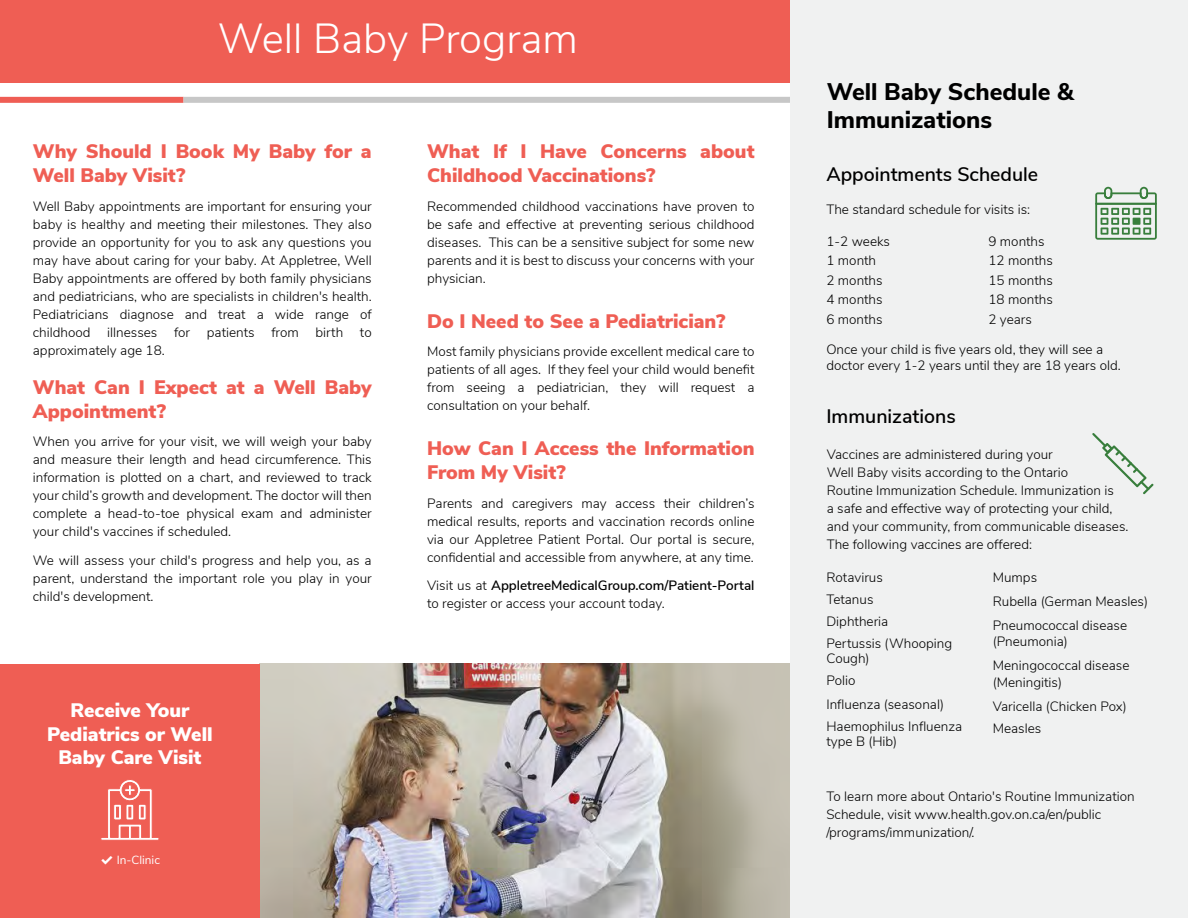
<style>
.page{position:relative;width:1188px;height:918px;background:#fff}
.page>*{position:absolute;margin:0;border:0;box-sizing:border-box;transform-origin:0 0}
.t1{font:300 42px "Nunito Sans";color:#fff}
.t2{font:800 24px/28.8px "Nunito Sans";color:#000}
.t3{font:900 19.5px/24px "Nunito Sans";color:#ef5e54}
.t4{font:900 19.5px/23.4px "Nunito Sans";color:#fff;text-align:center}
.t5{font:600 19.5px "Nunito Sans";color:#000}
.t6{font:300 13.5px/18px "Nunito Sans";color:#000}
.t7{font:11.85px "Nunito Sans";color:#fff}
.s1{font-weight:600}
</style>
<div class="page">
<div style="left:0;top:97px;width:184px;height:6px;background:#ef5d54"></div>
<div style="left:184px;top:97px;width:612px;height:6px;background:#c7c7c7"></div>
<div style="left:0;top:0;width:796px;height:83px;background:#ef5e54"></div>
<div style="left:790px;top:0;width:398px;height:918px;background:#f0f1f1"></div>
<svg style="left:1095px;top:187px;width:62px;height:53px"></svg>
<svg style="left:1092px;top:433px;width:62px;height:61px"></svg>
<img style="left:260px;top:664px;width:530px;height:254px">
<div style="left:0;top:664px;width:260px;height:254px;background:#ef5e54"></div>
<svg style="left:101px;top:780px;width:58px;height:60px"></svg>
<h1 class="t1" style="left:218px;top:8px;width:361px">Well Baby Program</h1>
<h3 class="t3" style="left:33px;top:139px;width:340px">Why Should I Book My Baby for a<br>Well Baby Visit?</h3>
<p class="t6" style="left:33px;top:196px;width:340px;text-align:justify">Well Baby appointments are important for ensuring your baby is healthy and meeting their milestones. They also provide an opportunity for you to ask any questions you may have about caring for your baby. At Appletree, Well Baby appointments are offered by both family physicians and pediatricians, who are specialists in children's health.<br>Pediatricians diagnose and treat a wide range of childhood illnesses for patients from birth to approximately age 18.</p>
<h3 class="t3" style="left:33px;top:374px;width:340px">What Can I Expect at a Well Baby<br>Appointment?</h3>
<p class="t6" style="left:33px;top:432px;width:340px;text-align:justify">When you arrive for your visit, we will weigh your baby and measure their length and head circumference. This information is plotted on a chart, and reviewed to track your child’s growth and development. The doctor will then complete a head-to-toe physical exam and administer your child's vaccines if scheduled.</p>
<p class="t6" style="left:33px;top:550px;width:340px;text-align:justify">We will assess your child's progress and help you, as a parent, understand the important role you play in your child's development.</p>
<h3 class="t4" style="left:47px;top:698px;width:167px">Receive Your<br>Pediatrics or Well<br>Baby Care Visit</h3>
<p class="t7" style="left:100px;top:851px;width:62px">✔ In-Clinic</p>
<h3 class="t3" style="left:427px;top:139px;width:329px">What If I Have Concerns about<br>Childhood Vaccinations?</h3>
<p class="t6" style="left:427px;top:196px;width:329px;text-align:justify">Recommended childhood vaccinations have proven to be safe and effective at preventing serious childhood diseases. This can be a sensitive subject for some new parents and it is best to discuss your concerns with your physician.</p>
<h3 class="t3" style="left:427px;top:308px;width:300px">Do I Need to See a Pediatrician?</h3>
<p class="t6" style="left:427px;top:342px;width:329px;text-align:justify">Most family physicians provide excellent medical care to patients of all ages. If they feel your child would benefit from seeing a pediatrician, they will request a consultation on your behalf.</p>
<h3 class="t3" style="left:427px;top:436px;width:329px">How Can I Access the Information<br>From My Visit?</h3>
<p class="t6" style="left:427px;top:493px;width:329px;text-align:justify">Parents and caregivers may access their children’s medical results, reports and vaccination records online via our Appletree Patient Portal. Our portal is secure, confidential and accessible from anywhere, at any time.</p>
<p class="t6" style="left:427px;top:576px;width:329px">Visit us at <span class="s1">AppletreeMedicalGroup.com/Patient-Portal </span>to register or access your account today.</p>
<h2 class="t2" style="left:827px;top:75px;width:249px">Well Baby Schedule &amp;<br>Immunizations</h2>
<h3 class="t5" style="left:826px;top:160px;width:213px">Appointments Schedule</h3>
<p class="t6" style="left:826px;top:200px;width:205px">The standard schedule for visits is:</p>
<p class="t6" style="left:826px;top:231px;width:65px">1-2 weeks</p>
<p class="t6" style="left:988px;top:231px;width:58px">9 months</p>
<p class="t6" style="left:826px;top:251px;width:51px">1 month</p>
<p class="t6" style="left:988px;top:251px;width:66px">12 months</p>
<p class="t6" style="left:826px;top:270px;width:58px">2 months</p>
<p class="t6" style="left:988px;top:270px;width:66px">15 months</p>
<p class="t6" style="left:826px;top:290px;width:58px">4 months</p>
<p class="t6" style="left:988px;top:290px;width:66px">18 months</p>
<p class="t6" style="left:826px;top:309px;width:58px">6 months</p>
<p class="t6" style="left:988px;top:309px;width:45px">2 years</p>
<p class="t6" style="left:826px;top:340px;width:296px;line-height:16.5px">Once your child is five years old, they will see a doctor every 1-2 years until they are 18 years old.</p>
<h3 class="t5" style="left:826px;top:402px;width:131px">Immunizations</h3>
<p class="t6" style="left:827px;top:444px;width:303px">Vaccines are administered during your<br>Well Baby visits according to the Ontario<br>Routine Immunization Schedule. Immunization is<br>a safe and effective way of protecting your child, and your community, from communicable diseases.<br>The following vaccines are offered:</p>
<p class="t6" style="left:826px;top:565px;width:127px;line-height:22.2px">Rotavirus<br>Tetanus<br>Diphtheria<br>Pertussis (Whooping</p>
<p class="t6" style="left:826px;top:646px;width:45px;line-height:22.2px">Cough)<br>Polio</p>
<p class="t6" style="left:826px;top:693px;width:137px;line-height:22.2px">Influenza (seasonal)<br>Haemophilus Influenza</p>
<p class="t6" style="left:826px;top:732px;width:72px">type B (Hib)</p>
<p class="t6" style="left:993px;top:564px;width:157px;line-height:24px">Mumps<br>Rubella (German Measles)<br>Pneumococcal disease</p>
<p class="t6" style="left:993px;top:629px;width:138px;line-height:24px">(Pneumonia)<br>Meningococcal disease</p>
<p class="t6" style="left:993px;top:669px;width:136px;line-height:24px">(Meningitis)<br>Varicella (Chicken Pox)</p>
<p class="t6" style="left:993px;top:718px;width:50px">Measles</p>
<p class="t6" style="left:826px;top:786px;width:310px">To learn more about Ontario's Routine Immunization<br>Schedule, visit www.health.gov.on.ca/en/public /programs/immunization/.</p>
</div>
